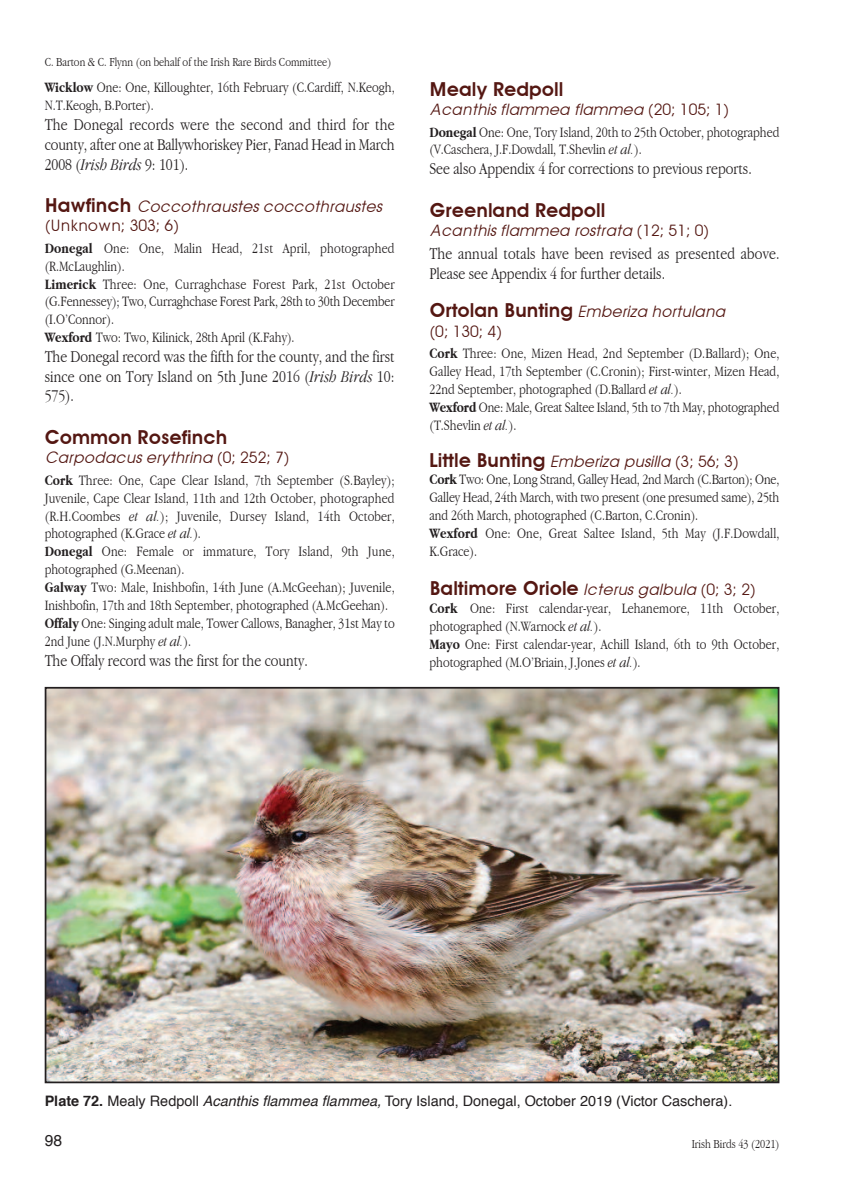
<style>
.page{position:relative;width:844px;height:1191px;background:#fff}
.page>*{position:absolute;margin:0;border:0;box-sizing:border-box;transform-origin:0 0}
.t1{font:600 19.25px "Avant Garde";color:#541712}
.t2{font:300 condensed 17.15px/19.8px "Garamond";color:#231f20;text-align:justify}
.t3{font:italic 15.75px/19.2px "Avant Garde";color:#541712}
.t4{font:15.75px "Helvetica";color:#231f20}
.t5{font:300 condensed 14.88px/17.8px "Garamond";color:#231f20}
.t6{font:14.35px "Helvetica";color:#231f20}
.t7{font:300 condensed 12.6px "Garamond";color:#231f20}
.s1{font-weight:700}
.s2{font-family:"Garamond Narrow";font-weight:400;font-style:italic;font-stretch:normal}
.s3{font-weight:600;font-style:normal;font-size:19.25px}
.s4{font-style:normal}
.s5{font-weight:400;font-style:italic;font-size:15.75px}
.s6{font-weight:400;font-size:15.75px}
.s7{font-style:italic}
</style>
<div class="page">
<img style="left:48px;top:690px;width:728px;height:390px">
<div style="left:45px;top:687px;width:734px;height:396px;border:2px solid #231f20"></div>
<p class="t7" style="left:45px;top:55px;width:288px">C. Barton &amp; C. Flynn (on behalf of the Irish Rare Birds Committee)</p>
<p class="t5" style="left:45px;top:79px;width:351px"><span class="s1">Wicklow</span> One: One, Killoughter, 16th February (C.Cardiff, N.Keogh,<br>N.T.Keogh, B.Porter).</p>
<p class="t2" style="left:45px;top:115px;width:351px">The Donegal records were the second and third for the county, after one at Ballywhoriskey Pier, Fanad Head in March 2008 (<span class="s2">Irish Birds</span> 9: 101).</p>
<p class="t3" style="left:45px;top:197px;width:342px"><span class="s3">H a w f i n c h</span> Coccothraustes coccothraustes <span class="s4">(Unknown; 303; 6)</span></p>
<p class="t5" style="left:45px;top:239px;width:351px"><span class="s1">Donegal</span> One: One, Malin Head, 21st April, photographed (R.McLaughlin).<br><span class="s1">Limerick</span> Three: One, Curraghchase Forest Park, 21st October (G.Fennessey); Two, Curraghchase Forest Park, 28th to 30th December (I.O’Connor).<br><span class="s1">Wexford</span> Two: Two, Kilinick, 28th April (K.Fahy).</p>
<p class="t2" style="left:45px;top:347px;width:351px">The Donegal record was the fifth for the county, and the first since one on Tory Island on 5th June 2016 (<span class="s2">Irish Birds</span> 10:<br>575).</p>
<p class="t1" style="left:45px;top:427px;width:184px">Common Rosefinch</p>
<p class="t3" style="left:45px;top:449px;width:246px">Carpodacus erythrina <span class="s4">( 0 ; 2 5 2 ; 7 )</span></p>
<p class="t5" style="left:45px;top:471px;width:351px"><span class="s1">Cork</span> Three: One, Cape Clear Island, 7th September (S.Bayley); Juvenile, Cape Clear Island, 11th and 12th October, photographed (R.H.Coombes <span class="s2">et al.</span>); Juvenile, Dursey Island, 14th October, photographed (K.Grace <span class="s2">et al.</span>).<br><span class="s1">Donegal</span> One: Female or immature, Tory Island, 9th June, photographed (G.Meenan).<br><span class="s1">Galway</span> Two: Male, Inishbofin, 14th June (A.McGeehan); Juvenile, Inishbofin, 17th and 18th September, photographed (A.McGeehan).<br><span class="s1">Offaly</span> One: Singing adult male, Tower Callows, Banagher, 31st May to 2nd June (J.N.Murphy <span class="s2">et al.</span>).</p>
<p class="t2" style="left:45px;top:650px;width:265px">The Offaly record was the first for the county.</p>
<p class="t1" style="left:429px;top:79px;width:136px">Mealy Redpoll</p>
<p class="t3" style="left:429px;top:101px;width:301px">Acanthis flammea flammea <span class="s4">( 2 0 ; 1 0 5 ; 1 )</span></p>
<p class="t5" style="left:429px;top:123px;width:351px"><span class="s1">Donegal</span> One: One, Tory Island, 20th to 25th October, photographed (V.Caschera, J.F.Dowdall, T.Shevlin <span class="s2">et al.</span>).</p>
<p class="t2" style="left:429px;top:159px;width:324px">See also Appendix 4 for corrections to previous reports.</p>
<p class="t1" style="left:429px;top:200px;width:177px">Greenland Redpoll</p>
<p class="t3" style="left:429px;top:221px;width:281px">Acanthis flammea rostrata <span class="s4">( 1 2 ; 5 1 ; 0 )</span></p>
<p class="t2" style="left:429px;top:244px;width:351px">The annual totals have been revised as presented above.<br>Please see Appendix 4 for further details.</p>
<p class="t3" style="left:429px;top:303px;width:301px"><span class="s3">Ortolan Bunting</span> Emberiza hortulana <span class="s4">(0; 130; 4)</span></p>
<p class="t5" style="left:429px;top:344px;width:351px"><span class="s1">Cork</span> Three: One, Mizen Head, 2nd September (D.Ballard); One, Galley Head, 17th September (C.Cronin); First-winter, Mizen Head, 22nd September, photographed (D.Ballard <span class="s2">et al.</span>).<br><span class="s1">Wexford</span> One: Male, Great Saltee Island, 5th to 7th May, photographed (T.Shevlin <span class="s2">et al.</span>).</p>
<p class="t3" style="left:429px;top:452px;width:311px"><span class="s3">Little Bunting</span> Emberizapusilla<span class="s4">(3; 56; 3)</span></p>
<p class="t5" style="left:429px;top:471px;width:351px"><span class="s1">Cork</span> Two: One, Long Strand, Galley Head, 2nd March (C.Barton); One, Galley Head, 24th March, with two present (one presumed same), 25th and 26th March, photographed (C.Barton, C.Cronin).<br><span class="s1">Wexford</span> One: One, Great Saltee Island, 5th May (J.F.Dowdall, K.Grace).</p>
<p class="t1" style="left:429px;top:578px;width:328px">Baltimore Oriole <span class="s5">Icterusgalbula</span><span class="s6">(0; 3; 2)</span></p>
<p class="t5" style="left:429px;top:599px;width:351px"><span class="s1">Cork</span> One: First calendar-year, Lehanemore, 11th October, photographed (N.Warnock <span class="s2">et al.</span>).<br><span class="s1">Mayo</span> One: First calendar-year, Achill Island, 6th to 9th October, photographed (M.O’Briain, J.Jones <span class="s2">et al.</span>).</p>
<p class="t6" style="left:45px;top:1095px;width:689px"><span class="s1">Plate 72.</span> Mealy Redpoll <span class="s7">Acanthis flammea flammea,</span> Tory Island, Donegal, October 2019 (Victor Caschera).</p>
<p class="t4" style="left:45px;top:1133px;width:19px">98</p>
<p class="t7" style="left:691px;top:1136px;width:89px">Irish Birds 43 (2021)</p>
</div>
